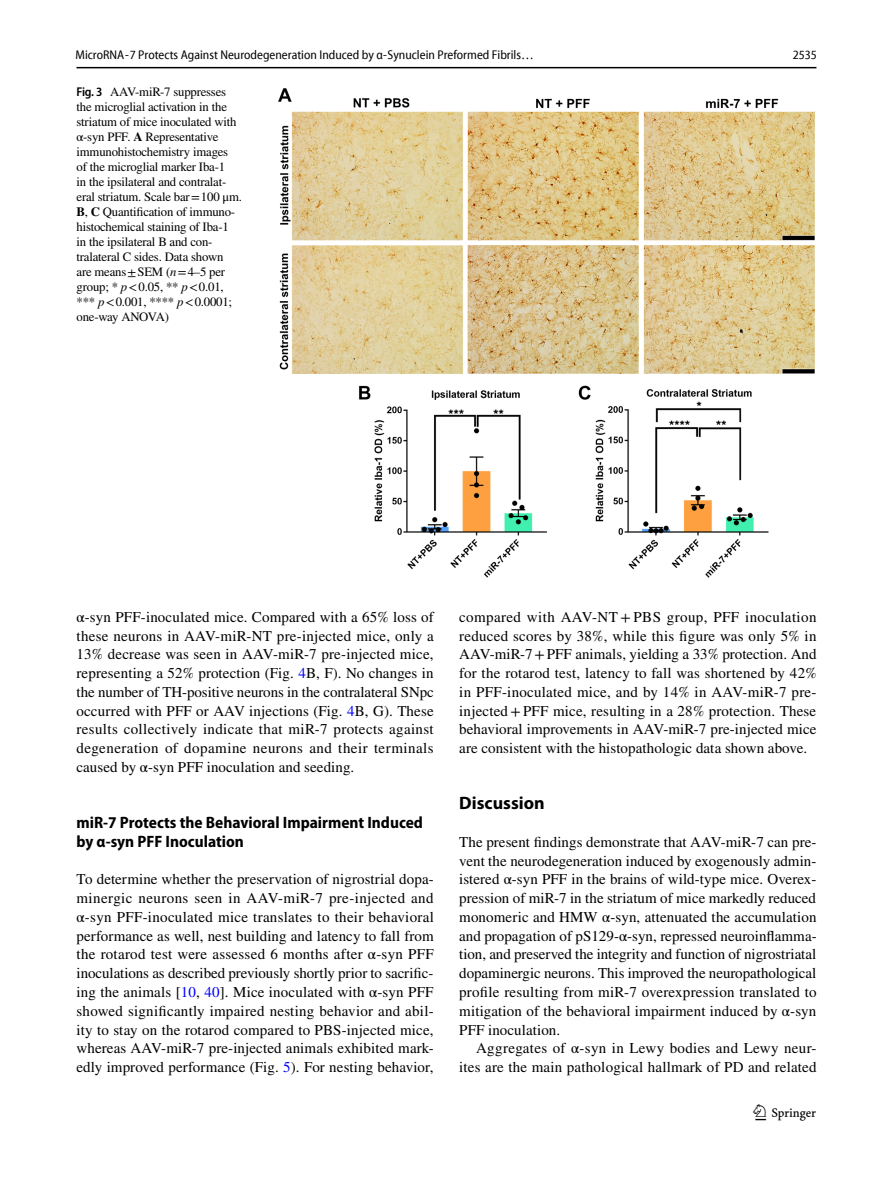
<style>
.page{position:relative;width:893px;height:1187px;background:#fff}
.page>*{position:absolute;margin:0;border:0;box-sizing:border-box;transform-origin:0 0}
.t1{font:22.5px "Springnew Regular 3";color:#000}
.t2{font:700 18px "Myriad Pro";color:#000}
.t3{font:700 semi-condensed 16.5px/18.8px "Myriad Pro";color:#000}
.t4{font:15px/18.8px "STIX";letter-spacing:.005em;color:#000;text-align:justify}
.t5{font:12.75px/15px "STIX";letter-spacing:-.015em;color:#000}
.t6{font:semi-condensed 12.75px "Myriad Pro Unic";color:#000}
.s1{font-family:"Myriad Pro Semi Cn 3";font-stretch:normal}
.s2{font-family:"Myriad Pro";font-weight:600;font-stretch:semi-condensed}
.s3{font-weight:700}
.s4{font-style:italic}
.s5{color:#00f}
</style>
<div class="page">
<hr style="left:77px;top:67px;width:739px;height:1px;background:#000">
<img style="left:278px;top:88px;width:537px;height:490px">
<p class="t6" style="left:76px;top:50px;width:460px">MicroRNA<span class="s1">‑</span>7 Protects Against Neurodegeneration Induced by α<span class="s1">‑</span>Synuclein Preformed Fibrils…</p>
<p class="t6" style="left:793px;top:50px;width:26px">2535</p>
<p class="t5" style="left:77px;top:85px;width:167px"><span class="s2">Fig. 3</span> AAV-miR-7 suppresses the microglial activation in the striatum of mice inoculated with α-syn PFF. <span class="s3">A</span> Representative immunohistochemistry images<br>of the microglial marker Iba-1<br>in the ipsilateral and contralat&shy;eral striatum. Scale bar=100 μm.<br><span class="s3">B</span>, <span class="s3">C</span> Quantification of immuno&shy;histochemical staining of Iba-1<br>in the ipsilateral B and con&shy;tralateral C sides. Data shown<br>are means±SEM (<span class="s4">n</span>=4–5 per group; * <span class="s4">p</span>&lt;0.05, ** <span class="s4">p</span>&lt;0.01, *** <span class="s4">p</span>&lt;0.001, **** <span class="s4">p</span>&lt;0.0001; one-way ANOVA)</p>
<p class="t4" style="left:77px;top:608px;width:359px">α-syn PFF-inoculated mice. Compared with a 65% loss of these neurons in AAV-miR-NT pre-injected mice, only a 13% decrease was seen in AAV-miR-7 pre-injected mice, representing a 52% protection (Fig. <span class="s5">4</span>B, F). No changes in the number of TH-positive neurons in the contralateral SNpc occurred with PFF or AAV injections (Fig. <span class="s5">4</span>B, G). These results collectively indicate that miR-7 protects against degeneration of dopamine neurons and their terminals caused by α-syn PFF inoculation and seeding.</p>
<p class="t3" style="left:77px;top:813px;width:348px">miR‑7 Protects the Behavioral Impairment Induced by α‑syn PFF Inoculation</p>
<p class="t4" style="left:77px;top:871px;width:359px">To determine whether the preservation of nigrostrial dopa&shy;minergic neurons seen in AAV-miR-7 pre-injected and α-syn PFF-inoculated mice translates to their behavioral performance as well, nest building and latency to fall from the rotarod test were assessed 6 months after α-syn PFF inoculations as described previously shortly prior to sacrific&shy;ing the animals [<span class="s5">10</span>, <span class="s5">40</span>]. Mice inoculated with α-syn PFF showed significantly impaired nesting behavior and abil&shy;ity to stay on the rotarod compared to PBS-injected mice, whereas AAV-miR-7 pre-injected animals exhibited mark&shy;edly improved performance (Fig. <span class="s5">5</span>). For nesting behavior,</p>
<p class="t4" style="left:459px;top:608px;width:359px">compared with AAV-NT + PBS group, PFF inoculation reduced scores by 38%, while this figure was only 5% in AAV-miR-7+PFF animals, yielding a 33% protection. And for the rotarod test, latency to fall was shortened by 42% in PFF-inoculated mice, and by 14% in AAV-miR-7 pre&shy;injected+PFF mice, resulting in a 28% protection. These behavioral improvements in AAV-miR-7 pre-injected mice are consistent with the histopathologic data shown above.</p>
<p class="t2" style="left:459px;top:791px;width:87px">Discussion</p>
<p class="t4" style="left:459px;top:833px;width:359px">The present findings demonstrate that AAV-miR-7 can pre&shy;vent the neurodegeneration induced by exogenously admin&shy;istered α-syn PFF in the brains of wild-type mice. Overex&shy;pression of miR-7 in the striatum of mice markedly reduced monomeric and HMW α-syn, attenuated the accumulation and propagation of pS129-α-syn, repressed neuroinflamma&shy;tion, and preserved the integrity and function of nigrostriatal dopaminergic neurons. This improved the neuropathological profile resulting from miR-7 overexpression translated to mitigation of the behavioral impairment induced by α-syn PFF inoculation.</p>
<p class="t4" style="left:459px;top:1039px;width:359px;text-align:right">Aggregates of α-syn in Lewy bodies and Lewy neur&shy;ites are the main pathological hallmark of PD and related</p>
<h1 class="t1" style="left:755px;top:1104px;width:62px">1 3</h1>
</div>
